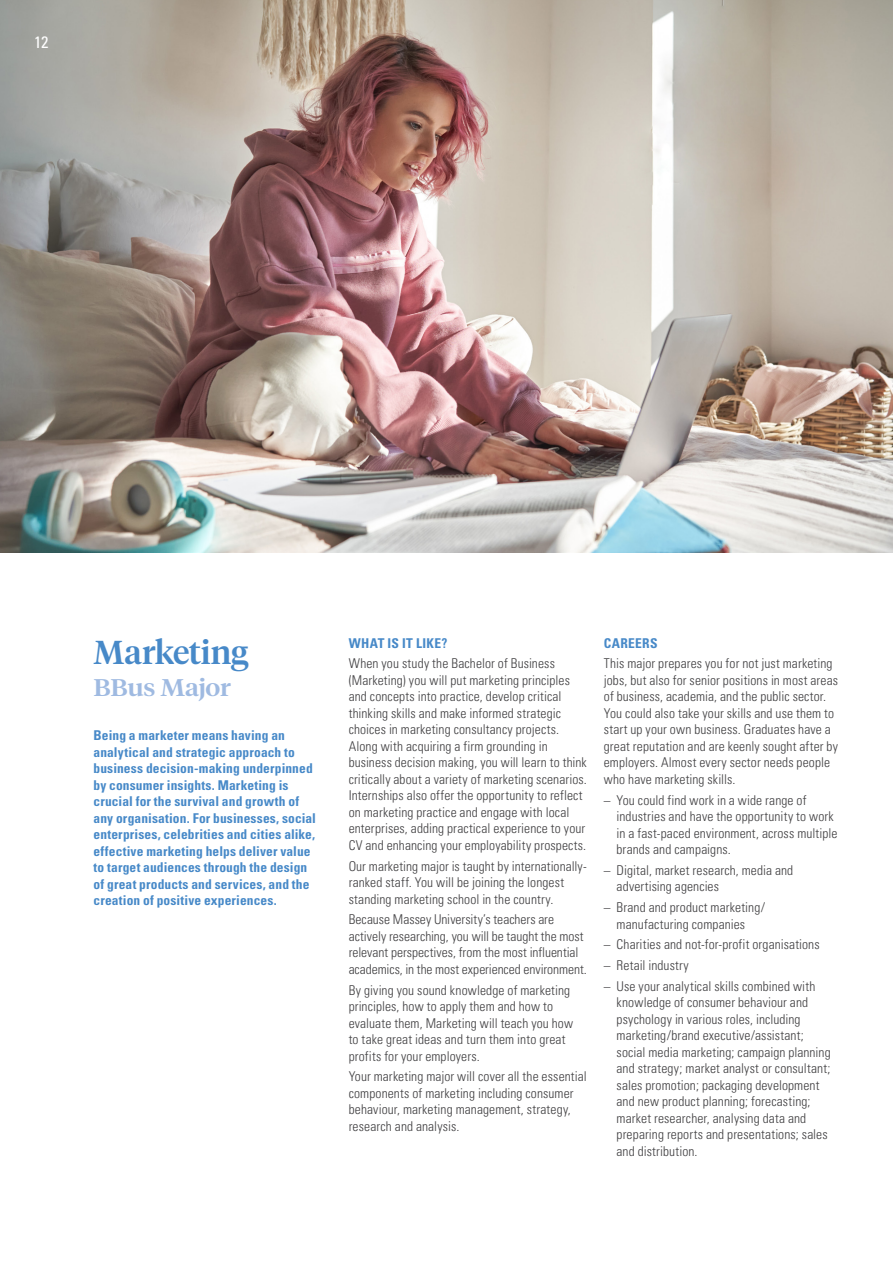
<style>
.page{position:relative;width:893px;height:1263px;background:#fff}
.page>*{position:absolute;margin:0;border:0;box-sizing:border-box;transform-origin:0 0}
.t1{font:500 33px "Tiempos Headline";letter-spacing:-.005em;color:#4789c8}
.H4_Sub{font:500 24px "Tiempos Headline";letter-spacing:-.01em;color:#9fbae1;scale:1.1 1}
.t2{font:condensed 16.5px "Univers LT Pro";color:#fff}
.t3{font:300 condensed 13.5px/16.5px "Univers LT Pro";letter-spacing:.01em;color:#414042}
.High_Light_P{font:700 condensed 13.5px/16.5px "Univers LT Pro";letter-spacing:.01em;color:#4789c8}
.High_Light_P-2{font:700 condensed 13.5px "Univers LT Pro";letter-spacing:.03em;color:#4789c8}
</style>
<div class="page">
<img style="left:0;top:0;width:893px;height:553px">
<p class="t2" style="left:34px;top:32px;width:16px">12</p>
<h4 class="t1" style="left:94px;top:629px;width:157px">Marketing</h4>
<p class="H4_Sub" style="left:94px;top:671px;width:126px">BBus Major</p>
<p class="High_Light_P" style="left:94px;top:727px;width:224px">Being a marketer means having an analytical and strategic approach to business decision-making underpinned by consumer insights. Marketing is crucial for the survival and growth of any organisation. For businesses, social enterprises, celebrities and cities alike, effective marketing helps deliver value to target audiences through the design of great products and services, and the creation of positive experiences.</p>
<p class="High_Light_P-2" style="left:349px;top:634px;width:100px">WHAT IS IT LIKE?</p>
<p class="t3" style="left:349px;top:655px;width:240px">When you study the Bachelor of Business (Marketing) you will put marketing principles and concepts into practice, develop critical thinking skills and make informed strategic choices in marketing consultancy projects.<br>Along with acquiring a firm grounding in business decision making, you will learn to think critically about a variety of marketing scenarios.<br>Internships also offer the opportunity to reflect on marketing practice and engage with local enterprises, adding practical experience to your CV and enhancing your employability prospects.</p>
<p class="t3" style="left:349px;top:857px;width:240px">Our marketing major is taught by internationally&shy;ranked staff. You will be joining the longest standing marketing school in the country.</p>
<p class="t3" style="left:349px;top:911px;width:240px">Because Massey University’s teachers are actively researching, you will be taught the most relevant perspectives, from the most influential academics, in the most experienced environment.</p>
<p class="t3" style="left:349px;top:981px;width:226px">By giving you sound knowledge of marketing principles, how to apply them and how to evaluate them, Marketing will teach you how to take great ideas and turn them into great profits for your employers.</p>
<p class="t3" style="left:349px;top:1068px;width:240px">Your marketing major will cover all the essential components of marketing including consumer behaviour, marketing management, strategy, research and analysis.</p>
<p class="High_Light_P" style="left:604px;top:634px;width:55px">CAREERS</p>
<p class="t3" style="left:604px;top:655px;width:236px">This major prepares you for not just marketing jobs, but also for senior positions in most areas of business, academia, and the public sector.<br>You could also take your skills and use them to start up your own business. Graduates have a great reputation and are keenly sought after by employers. Almost every sector needs people who have marketing skills.</p>
<p class="t3" style="left:617px;top:791px;width:222px;text-indent:-13px">– You could find work in a wide range of industries and have the opportunity to work in a fast-paced environment, across multiple brands and campaigns.</p>
<p class="t3" style="left:617px;top:861px;width:178px;text-indent:-13px">– Digital, market research, media and advertising agencies</p>
<p class="t3" style="left:604px;top:898px;width:163px;text-align:center">– Brand and product marketing/ manufacturing companies</p>
<p class="t3" style="left:604px;top:936px;width:217px">– Charities and not-for-profit organisations</p>
<p class="t3" style="left:604px;top:956px;width:87px">– Retail industry</p>
<p class="t3" style="left:617px;top:977px;width:216px;text-indent:-13px">– Use your analytical skills combined with knowledge of consumer behaviour and psychology in various roles, including marketing/brand executive/assistant; social media marketing; campaign planning and strategy; market analyst or consultant; sales promotion; packaging development and new product planning; forecasting; market researcher, analysing data and preparing reports and presentations; sales and distribution.</p>
</div>
